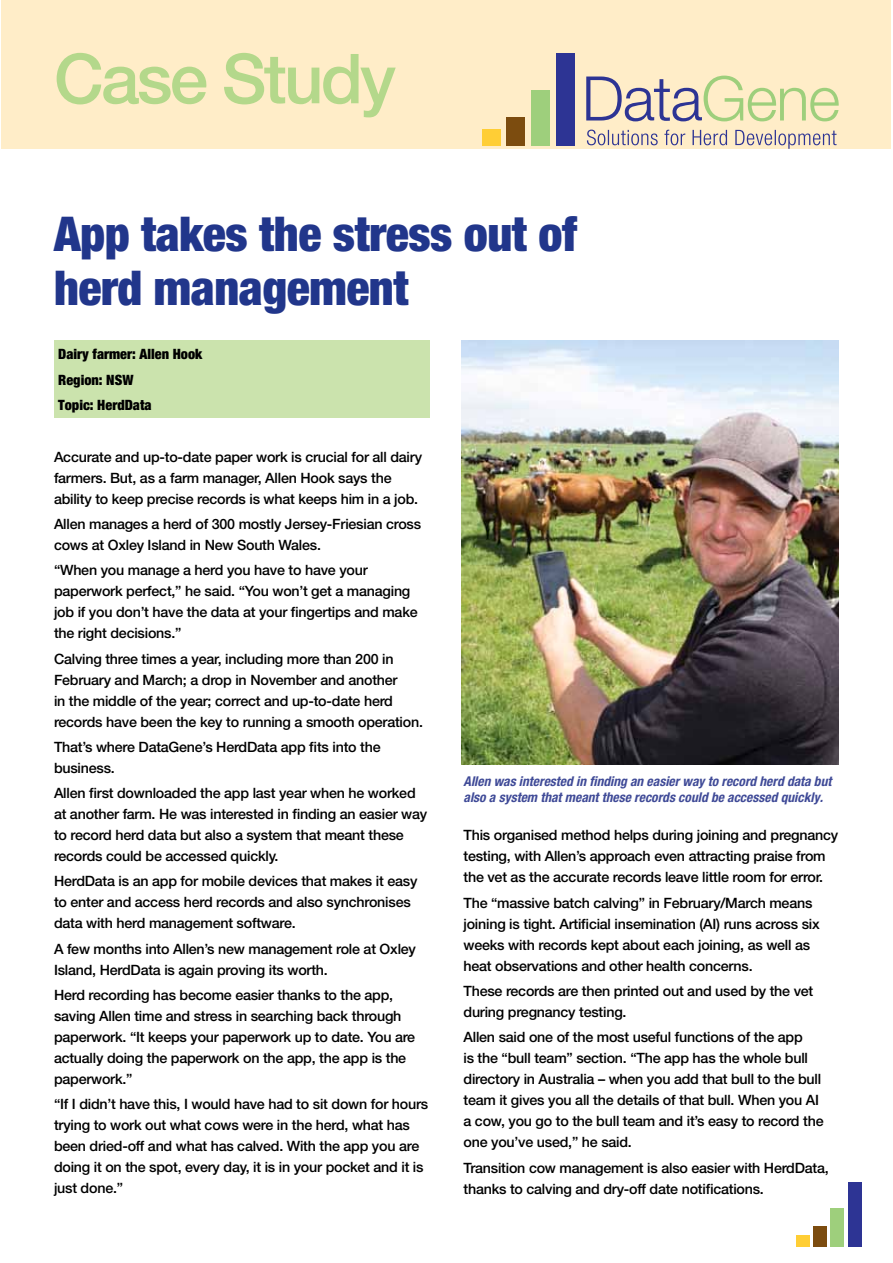
<style>
.page{position:relative;width:893px;height:1263px;background:#fff}
.page>*{position:absolute;margin:0;border:0;box-sizing:border-box;transform-origin:0 0}
.t1{font:500 69px "Helvetica Neue LT Std";letter-spacing:-.04em;color:#b4d88b}
.t2{font:900 condensed 48px/54px "HN";letter-spacing:-.01em;color:#21368b}
.t3{font:500 14.25px/21px "Helvetica Neue LT Std";letter-spacing:-.015em;color:#000}
.t4{font:900 condensed 14.25px/25.2px "HN";color:#000}
.t5{font:italic 700 condensed 13.5px/16.2px "HN";color:#3f4a97}
</style>
<div class="page">
<div style="left:813px;top:1226px;width:13px;height:20px;background:#7c4c0f"></div>
<div style="left:831px;top:1208px;width:13px;height:38px;background:#9ecf7c"></div>
<div style="left:848px;top:1182px;width:13px;height:64px;background:#2d3494"></div>
<div style="left:796px;top:1235px;width:13px;height:11px;background:#ffce35"></div>
<div style="left:1px;top:0;width:890px;height:149px;background:#ffedc8"></div>
<svg style="left:586px;top:76px;width:253px;height:45px"></svg>
<svg style="left:587px;top:130px;width:249px;height:19px"></svg>
<div style="left:507px;top:117px;width:18px;height:29px;background:#7c4c0f"></div>
<div style="left:531px;top:91px;width:19px;height:55px;background:#9ecf7c"></div>
<div style="left:556px;top:54px;width:19px;height:92px;background:#2d3494"></div>
<div style="left:482px;top:130px;width:19px;height:16px;background:#ffce35"></div>
<div style="left:54px;top:340px;width:375px;height:78px;background:#cbe3ad"></div>
<img style="left:462px;top:340px;width:377px;height:425px">
<h1 class="t1" style="left:54px;top:38px;width:343px">Case Study</h1>
<h2 class="t2" style="left:54px;top:207px;width:525px">App takes the stress out of herd management</h2>
<p class="t4" style="left:58px;top:341px;width:146px">Dairy farmer: Allen Hook<br>Region: NSW<br>Topic: HerdData</p>
<p class="t3" style="left:54px;top:446px;width:370px">Accurate and up-to-date paper work is crucial for all dairy farmers. But, as a farm manager, Allen Hook says the ability to keep precise records is what keeps him in a job.</p>
<p class="t3" style="left:54px;top:513px;width:369px">Allen manages a herd of 300 mostly Jersey-Friesian cross cows at Oxley Island in New South Wales.</p>
<p class="t3" style="left:54px;top:560px;width:365px">“When you manage a herd you have to have your paperwork perfect,” he said. “You won’t get a managing job if you don’t have the data at your fingertips and make the right decisions.”</p>
<p class="t3" style="left:54px;top:648px;width:370px">Calving three times a year, including more than 200 in February and March; a drop in November and another<br>in the middle of the year; correct and up-to-date herd records have been the key to running a smooth operation.</p>
<p class="t3" style="left:54px;top:736px;width:328px">That’s where DataGene’s HerdData app fits into the business.</p>
<p class="t3" style="left:54px;top:782px;width:375px">Allen first downloaded the app last year when he worked at another farm. He was interested in finding an easier way to record herd data but also a system that meant these records could be accessed quickly.</p>
<p class="t3" style="left:54px;top:871px;width:365px">HerdData is an app for mobile devices that makes it easy to enter and access herd records and also synchronises data with herd management software.</p>
<p class="t3" style="left:54px;top:938px;width:363px">A few months into Allen’s new management role at Oxley<br>Island, HerdData is again proving its worth.</p>
<p class="t3" style="left:54px;top:984px;width:363px">Herd recording has become easier thanks to the app, saving Allen time and stress in searching back through paperwork. “It keeps your paperwork up to date. You are actually doing the paperwork on the app, the app is the paperwork.”</p>
<p class="t3" style="left:54px;top:1093px;width:376px">“If I didn’t have this, I would have had to sit down for hours trying to work out what cows were in the herd, what has been dried-off and what has calved. With the app you are doing it on the spot, every day, it is in your pocket and it is just done.”</p>
<p class="t5" style="left:463px;top:773px;width:369px">Allen was interested in finding an easier way to record herd data but also a system that meant these records could be accessed quickly.</p>
<p class="t3" style="left:463px;top:825px;width:376px">This organised method helps during joining and pregnancy testing, with Allen’s approach even attracting praise from the vet as the accurate records leave little room for error.</p>
<p class="t3" style="left:463px;top:892px;width:358px">The “massive batch calving” in February/March means joining is tight. Artificial insemination (AI) runs across six weeks with records kept about each joining, as well as heat observations and other health concerns.</p>
<p class="t3" style="left:463px;top:980px;width:351px">These records are then printed out and used by the vet during pregnancy testing.</p>
<p class="t3" style="left:463px;top:1026px;width:362px">Allen said one of the most useful functions of the app<br>is the “bull team” section. “The app has the whole bull directory in Australia – when you add that bull to the bull team it gives you all the details of that bull. When you AI a cow, you go to the bull team and it’s easy to record the one you’ve used,” he said.</p>
<p class="t3" style="left:463px;top:1157px;width:367px">Transition cow management is also easier with HerdData, thanks to calving and dry-off date notifications.</p>
</div>
